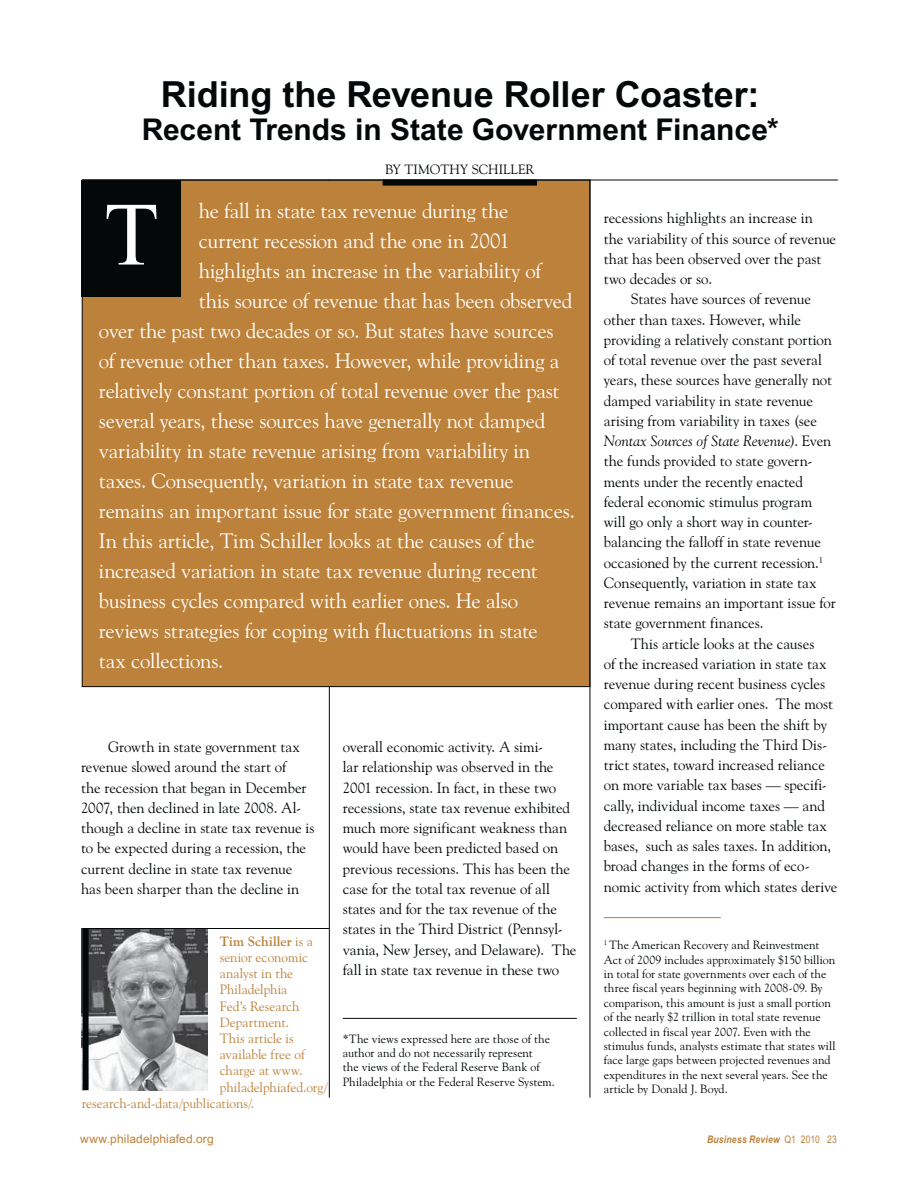
<style>
.page{position:relative;width:918px;height:1188px;background:#fff}
.page>*{position:absolute;margin:0;border:0;box-sizing:border-box;transform-origin:0 0}
.t1{font:90px "Times New Roman";color:#fff}
.t2{font:700 36px "Arial";letter-spacing:-.005em;color:#040809}
.t3{font:700 30px "Arial";color:#040809}
.t4{font:21px "Goudy Old Style BT";letter-spacing:-.015em;color:#fff}
.t5{font:15px/20.2px "Goudy Old Style BT";letter-spacing:-.005em;color:#040809}
.t6{font:italic 15px "Goudy Old Style BT";color:#040809}
.t7{font:13.5px "Goudy Old Style BT";color:#bc813a}
.t8{font:13.5px "Goudy Old Style BT";color:#040809}
.t9{font:700 13.5px "Goudy Old Style BT";letter-spacing:.01em;color:#bc813a}
.t10{font:12px/14.4px "Goudy Old Style BT";color:#040809}
.t11{font:12px "Arial";letter-spacing:.01em;color:#bc813a}
.t12{font:italic 700 10.5px "Arial Narrow";letter-spacing:.02em;color:#bc813a}
.s1{font-weight:400}
.s2{font-style:normal}
.s3{font-weight:400;font-style:normal}
</style>
<div class="page">
<hr style="left:329px;top:180px;width:1px;height:918px;background:#040809">
<div style="left:82px;top:180px;width:508px;height:507px;background:#bc813a"></div>
<div style="left:82px;top:180px;width:99px;height:117px;background:#040809"></div>
<hr style="left:82px;top:180px;width:756px;height:1px;background:#040809">
<div style="left:383px;top:180px;width:154px;height:6px;background:#040809"></div>
<img style="left:82px;top:928px;width:126px;height:162px">
<hr style="left:83px;top:928px;width:246px;height:1px;background:#040809">
<div style="left:83px;top:928px;width:6px;height:162px;background:#040809"></div>
<hr style="left:590px;top:180px;width:1px;height:918px;background:#040809">
<hr style="left:343px;top:1018px;width:234px;height:1px;background:#040809">
<hr style="left:604px;top:917px;width:117px;height:1px;background:#bc813a">
<h2 class="t2" style="left:161px;top:81px;width:600px">Riding the Revenue Roller Coaster:</h2>
<h3 class="t3" style="left:142px;top:119px;width:639px">Recent Trends in State Government Finance*</h3>
<p class="t8" style="left:385px;top:164px;width:151px">BY TIMOTHY SCHILLER</p>
<h3 class="t4" style="left:199px;top:202px;width:311px">he fall in state tax revenue during the</h3>
<h3 class="t4" style="left:199px;top:232px;width:312px">current recession and the one in 2001</h3>
<h3 class="t4" style="left:199px;top:262px;width:344px">highlights an increase in the variability of</h3>
<h3 class="t4" style="left:199px;top:292px;width:375px">this source of revenue that has been observed</h3>
<h3 class="t4" style="left:99px;top:322px;width:456px">over the past two decades or so. But states have sources</h3>
<h3 class="t4" style="left:99px;top:352px;width:462px">of revenue other than taxes. However, while providing a</h3>
<h3 class="t4" style="left:99px;top:382px;width:462px">relatively constant portion of total revenue over the past</h3>
<h3 class="t4" style="left:99px;top:412px;width:448px">several years, these sources have generally not damped</h3>
<h3 class="t4" style="left:99px;top:442px;width:433px">variability in state revenue arising from variability in</h3>
<h3 class="t4" style="left:99px;top:472px;width:416px">taxes. Consequently, variation in state tax revenue</h3>
<h3 class="t4" style="left:99px;top:502px;width:477px">remains an important issue for state government finances.</h3>
<h3 class="t4" style="left:99px;top:532px;width:437px">In this article, Tim Schiller looks at the causes of the</h3>
<h3 class="t4" style="left:99px;top:562px;width:440px">increased variation in state tax revenue during recent</h3>
<h3 class="t4" style="left:99px;top:592px;width:421px">business cycles compared with earlier ones. He also</h3>
<h3 class="t4" style="left:99px;top:622px;width:440px">reviews strategies for coping with fluctuations in state</h3>
<h3 class="t4" style="left:99px;top:652px;width:126px">tax collections.</h3>
<h1 class="t1" style="left:104px;top:181px;width:56px">T</h1>
<p class="t5" style="left:81px;top:738px;width:235px;text-indent:27px">Growth in state government tax revenue slowed around the start of<br>the recession that began in December 2007, then declined in late 2008. Al&shy;though a decline in state tax revenue is to be expected during a recession, the current decline in state tax revenue has been sharper than the decline in</p>
<p class="t9" style="left:220px;top:933px;width:94px">Tim Schiller <span class="s1">is a</span></p>
<p class="t7" style="left:220px;top:952px;width:90px">senior economic</p>
<p class="t7" style="left:220px;top:968px;width:75px">analyst in the</p>
<p class="t7" style="left:220px;top:984px;width:69px">Philadelphia</p>
<p class="t7" style="left:220px;top:1001px;width:81px">Fed’s Research</p>
<p class="t7" style="left:220px;top:1017px;width:71px">Department.</p>
<p class="t7" style="left:220px;top:1033px;width:76px">This article is</p>
<p class="t7" style="left:220px;top:1049px;width:87px">available free of</p>
<p class="t7" style="left:220px;top:1065px;width:84px">charge at www.</p>
<p class="t7" style="left:220px;top:1082px;width:109px">philadelphiafed.org/</p>
<p class="t7" style="left:82px;top:1098px;width:174px">research-and-data/publications/.</p>
<p class="t5" style="left:343px;top:738px;width:235px">overall economic activity. A simi-<br>lar relationship was observed in the 2001 recession. In fact, in these two recessions, state tax revenue exhibited much more significant weakness than would have been predicted based on previous recessions. This has been the case for the total tax revenue of all states and for the tax revenue of the states in the Third District (Pennsyl&shy;vania, New Jersey, and Delaware). The fall in state tax revenue in these two</p>
<p class="t10" style="left:343px;top:1032px;width:213px">*The views expressed here are those of the author and do not necessarily represent<br>the views of the Federal Reserve Bank of Philadelphia or the Federal Reserve System.</p>
<p class="t5" style="left:604px;top:209px;width:211px">recessions highlights an increase in</p>
<p class="t5" style="left:604px;top:229px;width:234px">the variability of this source of revenue</p>
<p class="t5" style="left:604px;top:250px;width:219px">that has been observed over the past</p>
<p class="t5" style="left:604px;top:270px;width:110px">two decades or so.</p>
<p class="t5" style="left:631px;top:290px;width:182px">States have sources of revenue</p>
<p class="t5" style="left:604px;top:310px;width:199px">other than taxes. However, while</p>
<p class="t5" style="left:604px;top:331px;width:230px">providing a relatively constant portion</p>
<p class="t5" style="left:604px;top:351px;width:220px">of total revenue over the past several</p>
<p class="t5" style="left:604px;top:371px;width:230px">years, these sources have generally not</p>
<p class="t5" style="left:604px;top:391px;width:211px">damped variability in state revenue</p>
<p class="t5" style="left:604px;top:412px;width:215px">arising from variability in taxes (see</p>
<p class="t6" style="left:604px;top:432px;width:229px">Nontax Sources of State Revenue)<span class="s2">. Even</span></p>
<p class="t5" style="left:604px;top:452px;width:210px">the funds provided to state govern-</p>
<p class="t5" style="left:604px;top:472px;width:201px">ments under the recently enacted</p>
<p class="t5" style="left:604px;top:493px;width:210px">federal economic stimulus program</p>
<p class="t5" style="left:604px;top:513px;width:211px">will go only a short way in counter-</p>
<p class="t5" style="left:604px;top:533px;width:219px">balancing the falloff in state revenue</p>
<p class="t5" style="left:604px;top:553px;width:221px">occasioned by the current recession.<sup>1</sup></p>
<p class="t5" style="left:604px;top:574px;width:214px">Consequently, variation in state tax</p>
<p class="t5" style="left:604px;top:594px;width:233px">revenue remains an important issue for</p>
<p class="t5" style="left:604px;top:614px;width:161px">state government finances.</p>
<p class="t5" style="left:631px;top:634px;width:185px">This article looks at the causes</p>
<p class="t5" style="left:604px;top:655px;width:224px">of the increased variation in state tax</p>
<p class="t5" style="left:604px;top:675px;width:223px">revenue during recent business cycles</p>
<p class="t5" style="left:604px;top:695px;width:231px">compared with earlier ones. The most</p>
<p class="t5" style="left:604px;top:715px;width:225px">important cause has been the shift by</p>
<p class="t5" style="left:604px;top:736px;width:225px">many states, including the Third Dis-</p>
<p class="t5" style="left:604px;top:756px;width:223px">trict states, toward increased reliance</p>
<p class="t5" style="left:604px;top:776px;width:225px">on more variable tax bases — specifi-</p>
<p class="t5" style="left:604px;top:796px;width:223px">cally, individual income taxes — and</p>
<p class="t5" style="left:604px;top:817px;width:225px">decreased reliance on more stable tax</p>
<p class="t5" style="left:604px;top:837px;width:229px">bases, such as sales taxes. In addition,</p>
<p class="t5" style="left:604px;top:857px;width:207px">broad changes in the forms of eco-</p>
<p class="t5" style="left:604px;top:877px;width:235px">nomic activity from which states derive</p>
<p class="t10" style="left:604px;top:939px;width:233px"><sup>1</sup> The American Recovery and Reinvestment Act of 2009 includes approximately $150 billion in total for state governments over each of the three fiscal years beginning with 2008-09. By comparison, this amount is just a small portion of the nearly $2 trillion in total state revenue collected in fiscal year 2007. Even with the stimulus funds, analysts estimate that states will face large gaps between projected revenues and expenditures in the next several years. See the article by Donald J. Boyd.</p>
<p class="t11" style="left:80px;top:1134px;width:135px">www.philadelphiafed.org</p>
<p class="t12" style="left:707px;top:1133px;width:131px">Business Review <span class="s3">Q1 2010 23</span></p>
</div>
